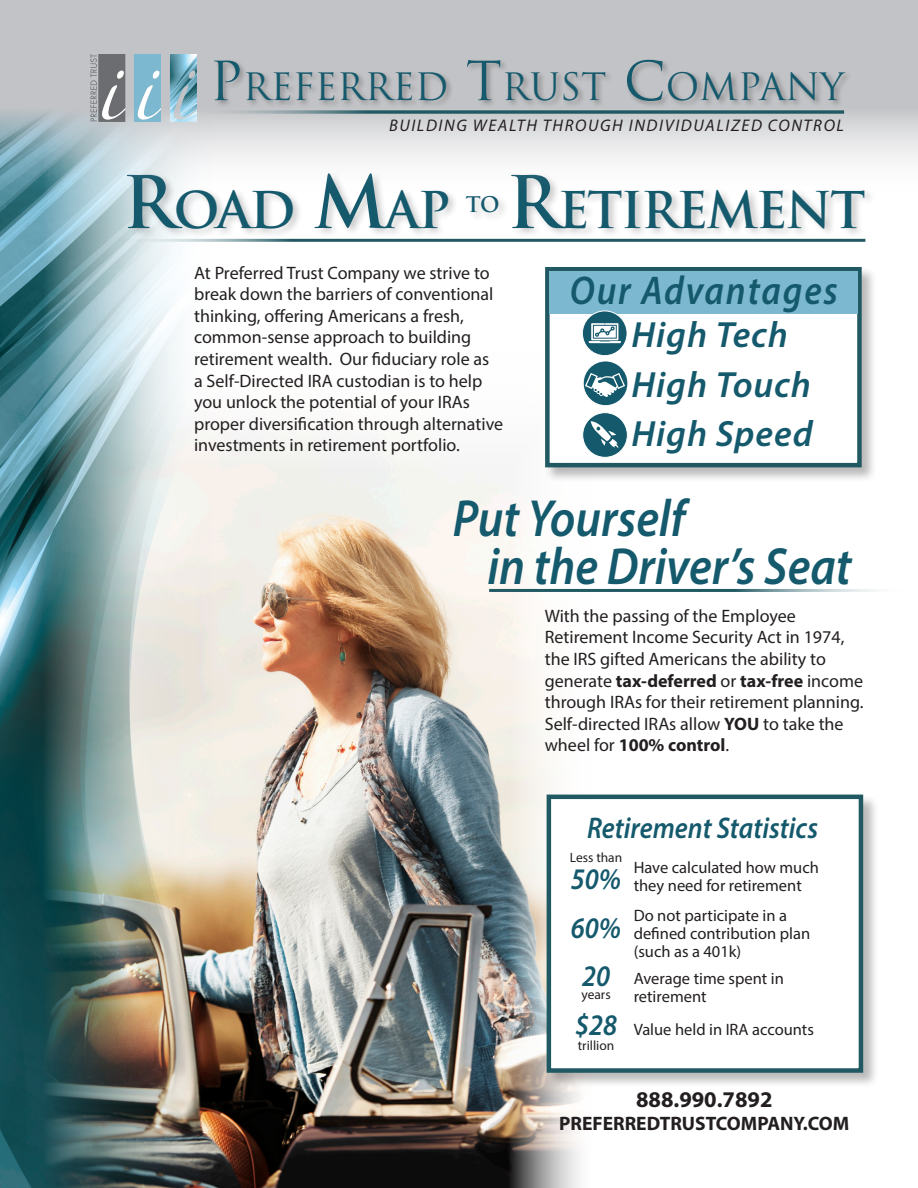
<style>
.page{position:relative;width:918px;height:1188px;background:#fff}
.page>*{position:absolute;margin:0;border:0;box-sizing:border-box;transform-origin:0 0}
.t1{font:italic 600 52.5px "Myriad Pro";color:#15596c;scale:.9 1}
.t2{font:700 49.35px "Trajan";letter-spacing:-.035em;color:#15596c}
.t3{font:italic 600 40.2px "Myriad Pro";letter-spacing:.05em;color:#15596c;scale:.9 1}
.t4{font:36.75px "Trajan";color:#15596c}
.t5{font:italic 600 36.6px "Myriad Pro";letter-spacing:.025em;color:#15596c}
.t6{font:italic 600 30px "Myriad Pro";color:#15596c;scale:.9 1}
.t7{font:700 22.5px "Myriad Pro";color:#231f20}
.t8{font:700 21px "Trajan";color:#15596c}
.t9{font:700 19.5px "Myriad Pro";color:#231f20}
.t10{font:18px/21.6px "Myriad Pro";color:#231f20}
.t11{font:italic 16.95px "Myriad Pro";letter-spacing:.095em;color:#231f20}
.t12{font:16.5px/18px "Myriad Pro";color:#231f20}
.t13{font:13.5px "Myriad Pro";color:#231f20}
.s1{font-size:52.5px}
.s2{font-size:70.5px}
.s3{font-weight:700}
</style>
<div class="page">
<img style="left:224px;top:428px;width:375px;height:760px">
<img style="left:0;top:198px;width:224px;height:990px">
<hr style="left:111px;top:239px;width:755px;height:3px;background:#215963">
<div style="left:125px;top:171px;width:750px;height:68px;background:#231f20;opacity:.24"></div>
<hr style="left:489px;top:589px;width:426px;height:3px;background:#215963">
<div style="left:544px;top:266px;width:334px;height:217px;background:#231f20;opacity:.31"></div>
<div style="left:545px;top:267px;width:317px;height:200px;background:#fff;border:4px solid #215963"></div>
<div style="left:549px;top:271px;width:308px;height:42px;background:#7cb8d0"></div>
<div style="left:583px;top:361px;width:45px;height:45px;background:#15596c;border-radius:50%"></div>
<div style="left:583px;top:361px;width:45px;height:45px;border:1px solid #fff;border-radius:50%"></div>
<svg style="left:585px;top:373px;width:40px;height:24px"></svg>
<div style="left:583px;top:413px;width:44px;height:44px;background:#15596c;border-radius:50%"></div>
<div style="left:582px;top:412px;width:46px;height:46px;border:1px solid #fff;border-radius:50%"></div>
<svg style="left:591px;top:421px;width:28px;height:27px"></svg>
<div style="left:582px;top:311px;width:45px;height:45px;background:#15596c;border-radius:50%"></div>
<div style="left:582px;top:311px;width:46px;height:45px;border:1px solid #fff;border-radius:50%"></div>
<svg style="left:589px;top:323px;width:32px;height:20px"></svg>
<div style="left:546px;top:794px;width:333px;height:295px;background:#231f20;opacity:.31"></div>
<div style="left:547px;top:795px;width:316px;height:278px;background:#fff;border:4px solid #215963"></div>
<svg style="left:0;top:0;width:918px;height:198px;fill:#c2c5cc"></svg>
<svg style="left:197px;top:110px;width:647px;height:4px;background:#527981"></svg>
<svg style="left:90px;top:54px;width:35px;height:68px;background:#8b8c8e"></svg>
<svg style="left:134px;top:54px;width:27px;height:68px;background:#8dc1d5"></svg>
<img style="left:170px;top:54px;width:27px;height:68px">
<div style="left:212px;top:58px;width:641px;height:51px;background:#231f20;opacity:.35"></div>
<p class="t4" style="left:209px;top:65px;width:637px"><span class="s1">P</span>REFERRED <span class="s1">T</span>RUST <span class="s1">C</span>OMPANY</p>
<p class="t11" style="left:389px;top:115px;width:456px">BUILDING WEALTH THROUGH INDIVIDUALIZED CONTROL</p>
<p class="t2" style="left:122px;top:179px;width:745px"><span class="s2">R</span>OAD <span class="s2">M</span>AP <span class="s2">R</span>ETIREMENT</p>
<p class="t8" style="left:466px;top:191px;width:35px">TO</p>
<p class="t10" style="left:194px;top:261px;width:311px">At Preferred Trust Company we strive to break down the barriers of conventional thinking, offering Americans a fresh, common-sense approach to building retirement wealth. Our fiduciary role as<br>a Self-Directed IRA custodian is to help you unlock the potential of your IRAs proper diversification through alternative investments in retirement portfolio.</p>
<p class="t3" style="left:570px;top:265px;width:300px">Our Advantages</p>
<p class="t5" style="left:632px;top:312px;width:158px">High Tech</p>
<p class="t5" style="left:632px;top:361px;width:181px">High Touch</p>
<p class="t5" style="left:632px;top:411px;width:182px">High Speed</p>
<p class="t1" style="left:453px;top:484px;width:260px">Put Yourself</p>
<p class="t1" style="left:487px;top:532px;width:406px">in the Driver’s Seat</p>
<p class="t10" style="left:545px;top:605px;width:320px">With the passing of the Employee Retirement Income Security Act in 1974, the IRS gifted Americans the ability to generate <span class="s3">tax-deferred</span> or <span class="s3">tax-free</span> income through IRAs for their retirement planning.<br>Self-directed IRAs allow <span class="s3">YOU</span> to take the wheel for <span class="s3">100% control</span>.</p>
<p class="t6" style="left:587px;top:809px;width:258px">Retirement Statistics</p>
<p class="t6" style="left:571px;top:860px;width:57px">50%</p>
<p class="t6" style="left:571px;top:909px;width:57px">60%</p>
<p class="t6" style="left:582px;top:957px;width:33px">20</p>
<p class="t6" style="left:575px;top:1006px;width:48px">$28</p>
<p class="t13" style="left:570px;top:850px;width:54px">Less than</p>
<p class="t12" style="left:634px;top:859px;width:187px">Have calculated how much they need for retirement</p>
<p class="t12" style="left:634px;top:906px;width:178px">Do not participate in a defined contribution plan (such as a 401k)</p>
<p class="t12" style="left:634px;top:969px;width:152px">Average time spent in retirement</p>
<p class="t12" style="left:634px;top:1020px;width:182px">Value held in IRA accounts</p>
<p class="t13" style="left:581px;top:986px;width:31px">years</p>
<p class="t13" style="left:578px;top:1037px;width:38px">trillion</p>
<p class="t7" style="left:636px;top:1085px;width:138px">888.990.7892</p>
<p class="t9" style="left:559px;top:1111px;width:292px">PREFERREDTRUSTCOMPANY.COM</p>
</div>
